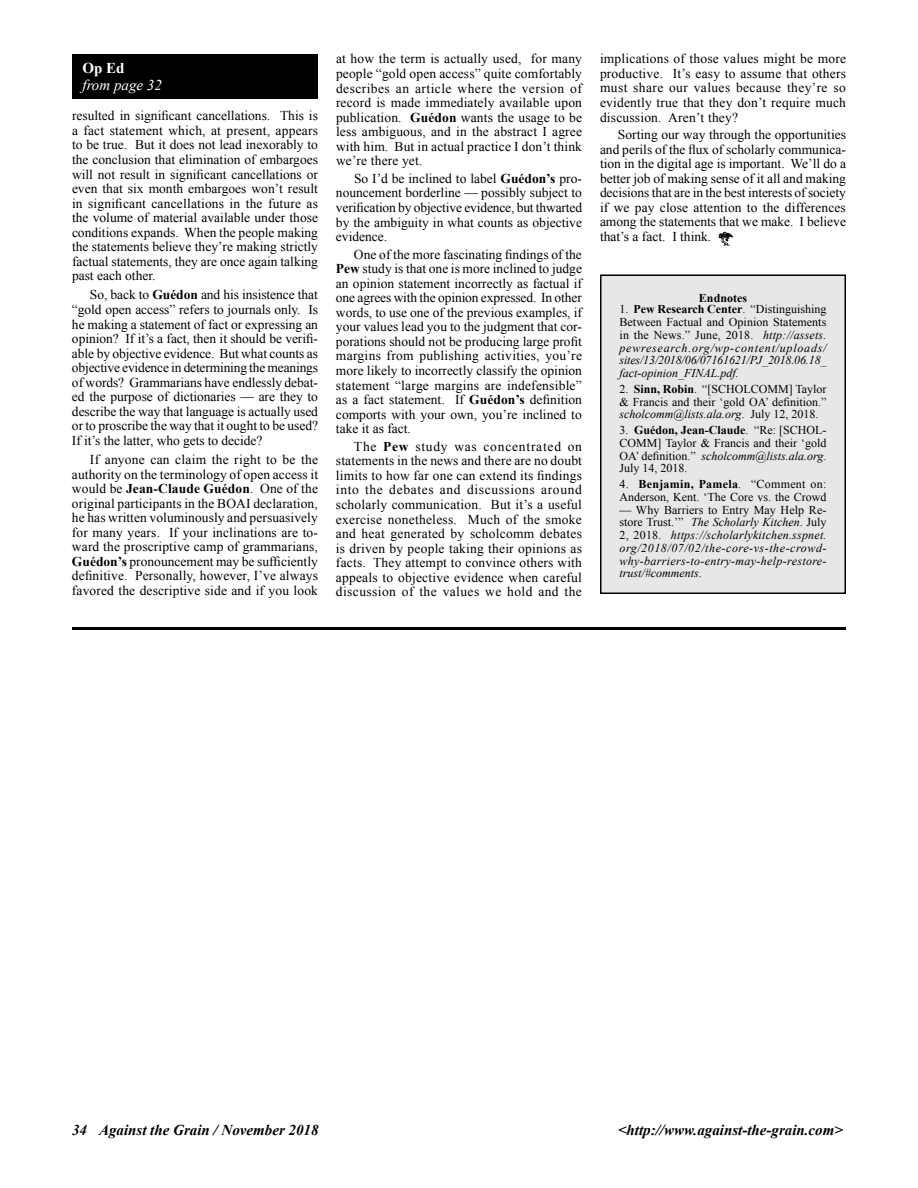
<style>
.page{position:relative;width:918px;height:1188px;background:#fff}
.page>*{position:absolute;margin:0;border:0;box-sizing:border-box;transform-origin:0 0}
.t1{font:italic 700 15px "Times New Roman";color:#000}
.t2{font:italic 15px "Times New Roman";color:#fff}
.t3{font:700 15px "Times New Roman";color:#fff}
.t4{font:13.5px/14.5px "Times New Roman";color:#000;text-align:justify}
.t5{font:italic 12px/12.8px "Times New Roman";color:#000;text-align:justify}
.t6{font:12px/12.8px "Times New Roman";color:#000;text-align:justify}
.t7{font:700 12px "Times New Roman";color:#000}
.s1{font-weight:700}
.s2{font-style:normal}
.s3{font-weight:700;font-style:normal}
.s4{font-style:italic}
</style>
<div class="page">
<div style="left:73px;top:55px;width:244px;height:43px;background:#000"></div>
<div style="left:72px;top:54px;width:246px;height:45px;border:2px solid #000"></div>
<div style="left:601px;top:275px;width:244px;height:318px;background:#e6e7e8"></div>
<div style="left:600px;top:274px;width:246px;height:320px;border:2px solid #000"></div>
<img style="left:718px;top:231px;width:15px;height:14px">
<hr style="left:72px;top:627px;width:774px;height:3px;background:#000">
<p class="t3" style="left:82px;top:58px;width:44px">Op Ed</p>
<p class="t2" style="left:82px;top:74px;width:81px">from page 32</p>
<p class="t4" style="left:72px;top:108px;width:248px">resulted in significant cancellations. This is a fact statement which, at present, appears to be true. But it does not lead inexorably to the conclusion that elimination of embargoes will not result in significant cancellations or even that six month embargoes won’t result in significant cancellations in the future as the volume of material available under those conditions expands. When the people making the statements believe they’re making strictly factual statements, they are once again talking past each other.</p>
<p class="t4" style="left:72px;top:287px;width:248px;text-indent:18px">So, back to <span class="s1">Guédon</span> and his insistence that “gold open access” refers to journals only. Is he making a statement of fact or expressing an opinion? If it’s a fact, then it should be verifi&shy;able by objective evidence. But what counts as objective evidence in determining the meanings of words? Grammarians have endlessly debat&shy;ed the purpose of dictionaries — are they to describe the way that language is actually used or to proscribe the way that it ought to be used?<br>If it’s the latter, who gets to decide?</p>
<p class="t4" style="left:72px;top:452px;width:248px;text-indent:18px">If anyone can claim the right to be the authority on the terminology of open access it would be <span class="s1">Jean-Claude Guédon</span>. One of the original participants in the BOAI declaration, he has written voluminously and persuasively for many years. If your inclinations are to&shy;ward the proscriptive camp of grammarians, <span class="s1">Guédon’s</span> pronouncement may be sufficiently definitive. Personally, however, I’ve always favored the descriptive side and if you look</p>
<p class="t4" style="left:336px;top:51px;width:248px">at how the term is actually used, for many people “gold open access” quite comfortably describes an article where the version of record is made immediately available upon publication. <span class="s1">Guédon</span> wants the usage to be less ambiguous, and in the abstract I agree with him. But in actual practice I don’t think we’re there yet.</p>
<p class="t4" style="left:336px;top:171px;width:248px;text-indent:18px">So I’d be inclined to label <span class="s1">Guédon’s</span> pro&shy;nouncement borderline — possibly subject to verification by objective evidence, but thwarted by the ambiguity in what counts as objective evidence.</p>
<p class="t4" style="left:336px;top:247px;width:248px;text-indent:18px">One of the more fascinating findings of the <span class="s1">Pew</span> study is that one is more inclined to judge an opinion statement incorrectly as factual if one agrees with the opinion expressed. In other words, to use one of the previous examples, if your values lead you to the judgment that cor&shy;porations should not be producing large profit margins from publishing activities, you’re more likely to incorrectly classify the opinion statement “large margins are indefensible” as a fact statement. If <span class="s1">Guédon’s</span> definition comports with your own, you’re inclined to take it as fact.</p>
<p class="t4" style="left:336px;top:439px;width:248px;text-indent:18px">The <span class="s1">Pew</span> study was concentrated on statements in the news and there are no doubt limits to how far one can extend its findings into the debates and discussions around scholarly communication. But it’s a useful exercise nonetheless. Much of the smoke and heat generated by scholcomm debates is driven by people taking their opinions as facts. They attempt to convince others with appeals to objective evidence when careful discussion of the values we hold and the</p>
<p class="t4" style="left:600px;top:51px;width:248px">implications of those values might be more productive. It’s easy to assume that others must share our values because they’re so evidently true that they don’t require much discussion. Aren’t they?</p>
<p class="t4" style="left:600px;top:127px;width:248px;text-indent:18px">Sorting our way through the opportunities and perils of the flux of scholarly communica&shy;tion in the digital age is important. We’ll do a better job of making sense of it all and making decisions that are in the best interests of society if we pay close attention to the differences among the statements that we make. I believe that’s a fact. I think.</p>
<p class="t7" style="left:699px;top:290px;width:50px">Endnotes</p>
<p class="t5" style="left:620px;top:303px;width:209px"><span class="s2">1.</span> <span class="s3">Pew Research Center</span><span class="s2">. “Distinguishing Between Factual and Opinion Statements in the News.” June, 2018.</span> http://assets. pewresearch.org/wp-content/uploads/ sites/13/2018/06/07161621/PJ_2018.06.18_ fact-opinion_FINAL.pdf.</p>
<p class="t6" style="left:620px;top:382px;width:209px">2. <span class="s1">Sinn, Robin</span>. “[SCHOLCOMM] Taylor &amp; Francis and their ‘gold OA’ definition.” <span class="s4">scholcomm@lists.ala.org</span>. July 12, 2018.</p>
<p class="t6" style="left:620px;top:423px;width:209px">3. <span class="s1">Guédon, Jean-Claude</span>. “Re: [SCHOL-COMM] Taylor &amp; Francis and their ‘gold OA’ definition.” <span class="s4">scholcomm@lists.ala.org</span>.<br>July 14, 2018.</p>
<p class="t6" style="left:620px;top:477px;width:208px">4. <span class="s1">Benjamin, Pamela</span>. “Comment on:<br>Anderson, Kent. ‘The Core vs. the Crowd</p>
<p class="t5" style="left:619px;top:503px;width:209px"><span class="s2">— Why Barriers to Entry May Help Re&shy;store Trust.’”</span> The Scholarly Kitchen<span class="s2">. July 2, 2018.</span> https://scholarlykitchen.sspnet. org/2018/07/02/the-core-vs-the-crowd&shy;why-barriers-to-entry-may-help-restore&shy;trust/#comments<span class="s2">.</span></p>
<p class="t1" style="left:72px;top:1120px;width:248px">34 Against the Grain / November 2018</p>
<p class="t1" style="left:618px;top:1120px;width:226px">&lt;http://www.against-the-grain.com&gt;</p>
</div>
